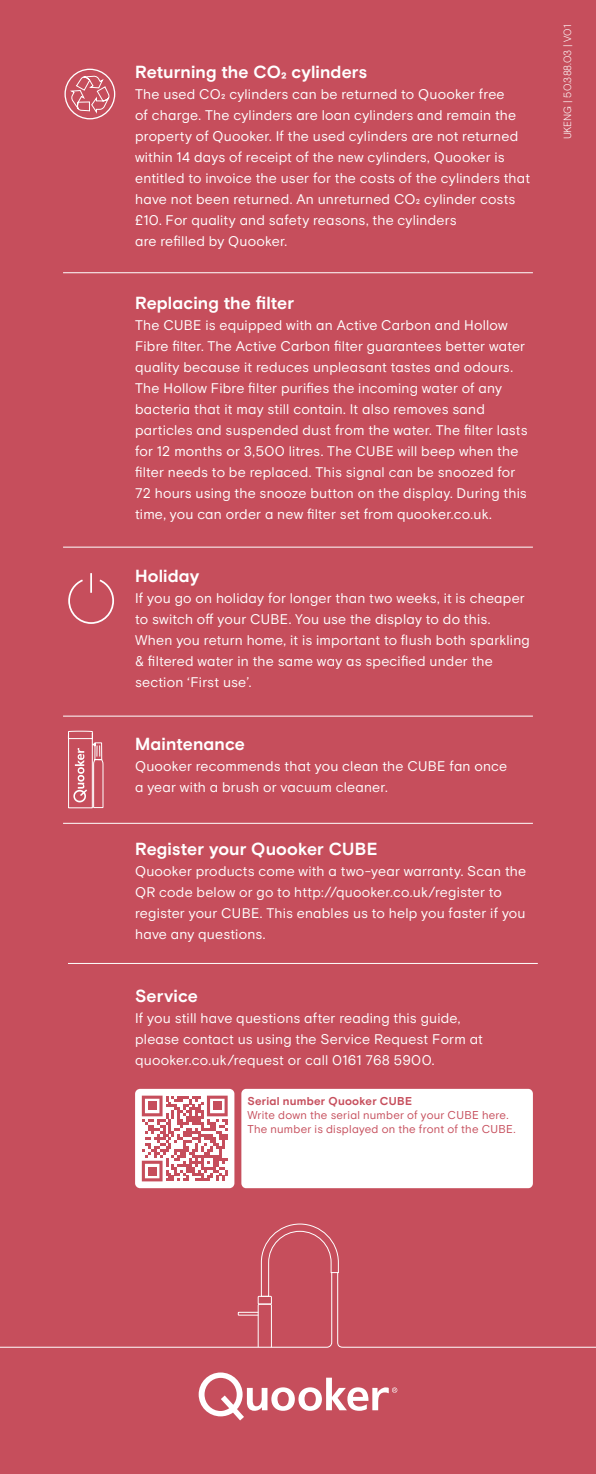
<style>
.page{position:relative;width:596px;height:1474px;background:#fff}
.page>*{position:absolute;margin:0;border:0;box-sizing:border-box;transform-origin:0 0}
.t1{font:700 17.5px "Basis Grotesque Pro";letter-spacing:.005em;color:#fff}
.t2{font:14px/21px "Basis Grotesque Pro";letter-spacing:.015em;color:#fff}
.t3{font:11.38px "Basis Grotesque Pro";letter-spacing:.02em;color:#c64e5c}
.t4{font:700 11.38px "Basis Grotesque Pro";letter-spacing:.02em;color:#c64e5c}
.Article_number___6{font:300 10.5px "Basis Grotesque Pro";letter-spacing:-.015em;color:#fff}
</style>
<div class="page">
<div style="left:0;top:0;width:595px;height:1473px;background:#c64e5c"></div>
<svg style="left:198px;top:1372px;width:199px;height:48px"></svg>
<svg style="left:69px;top:74px;width:42px;height:41px"></svg>
<div style="left:64px;top:69px;width:51px;height:50px;border:1px solid #fff;border-radius:50%"></div>
<svg style="left:0;top:1223px;width:595px;height:125px"></svg>
<hr style="left:63px;top:272px;width:469px;height:1px;background:#fff">
<hr style="left:63px;top:546px;width:469px;height:1px;background:#fff">
<hr style="left:63px;top:715px;width:469px;height:1px;background:#fff">
<hr style="left:63px;top:823px;width:469px;height:1px;background:#fff">
<hr style="left:68px;top:963px;width:469px;height:1px;background:#fff">
<svg style="left:67px;top:546px;width:48px;height:278px"></svg>
<div style="left:135px;top:1088px;width:99px;height:100px;background:#fff;border-radius:5px"></div>
<div style="left:241px;top:1088px;width:291px;height:100px;background:#fff;border-radius:5px"></div>
<svg style="left:142px;top:1095px;width:85px;height:86px"></svg>
<div style="left:148px;top:1101px;width:8px;height:9px;background:#c64e5c"></div>
<div style="left:213px;top:1101px;width:8px;height:9px;background:#c64e5c"></div>
<div style="left:148px;top:1166px;width:8px;height:9px;background:#c64e5c"></div>
<p class="t1" style="left:135px;top:61px;width:233px">Returning the CO₂ cylinders</p>
<p class="t2" style="left:135px;top:84px;width:371px">The used CO₂ cylinders can be returned to Quooker free</p>
<p class="t2" style="left:135px;top:105px;width:396px">of charge. The cylinders are loan cylinders and remain the property of Quooker. If the used cylinders are not returned within 14 days of receipt of the new cylinders, Quooker is entitled to invoice the user for the costs of the cylinders that have not been returned. An unreturned CO₂ cylinder costs £10. For quality and safety reasons, the cylinders</p>
<p class="t2" style="left:135px;top:231px;width:154px">are refilled by Quooker.</p>
<p class="t1" style="left:135px;top:292px;width:160px">Replacing the filter</p>
<p class="t2" style="left:135px;top:315px;width:394px">The CUBE is equipped with an Active Carbon and Hollow Fibre filter. The Active Carbon filter guarantees better water quality because it reduces unpleasant tastes and odours.<br>The Hollow Fibre filter purifies the incoming water of any bacteria that it may still contain. It also removes sand particles and suspended dust from the water. The filter lasts for 12 months or 3,500 litres. The CUBE will beep when the filter needs to be replaced. This signal can be snoozed for 72 hours using the snooze button on the display. During this time, you can order a new filter set from quooker.co.uk.</p>
<p class="t1" style="left:135px;top:565px;width:66px">Holiday</p>
<p class="t2" style="left:135px;top:588px;width:391px">If you go on holiday for longer than two weeks, it is cheaper to switch off your CUBE. You use the display to do this.</p>
<p class="t2" style="left:135px;top:630px;width:396px">When you return home, it is important to flush both sparkling &amp; filtered water in the same way as specified under the section ‘First use’.</p>
<p class="t1" style="left:135px;top:733px;width:111px">Maintenance</p>
<p class="t2" style="left:135px;top:756px;width:373px">Quooker recommends that you clean the CUBE fan once</p>
<p class="t2" style="left:135px;top:777px;width:254px">a year with a brush or vacuum cleaner.</p>
<p class="t1" style="left:135px;top:838px;width:244px">Register your Quooker CUBE</p>
<p class="t2" style="left:135px;top:861px;width:392px">Quooker products come with a two-year warranty. Scan the QR code below or go to http://quooker.co.uk/register to register your CUBE. This enables us to help you faster if you have any questions.</p>
<p class="t1" style="left:135px;top:985px;width:64px">Service</p>
<p class="t2" style="left:135px;top:1008px;width:327px">If you still have questions after reading this guide,</p>
<p class="t2" style="left:135px;top:1029px;width:349px">please contact us using the Service Request Form at</p>
<p class="t2" style="left:135px;top:1050px;width:301px">quooker.co.uk/request or call 0161 768 5900.</p>
<p class="t4" style="left:247px;top:1094px;width:166px">Serial number Quooker CUBE</p>
<p class="t3" style="left:247px;top:1108px;width:262px">Write down the serial number of your CUBE here.</p>
<p class="t3" style="left:247px;top:1122px;width:269px">The number is displayed on the front of the CUBE.</p>
<p class="Article_number___6" style="left:561px;top:139px;width:116px;rotate:-90deg">UKENG | 50.388.03 | V01</p>
</div>
